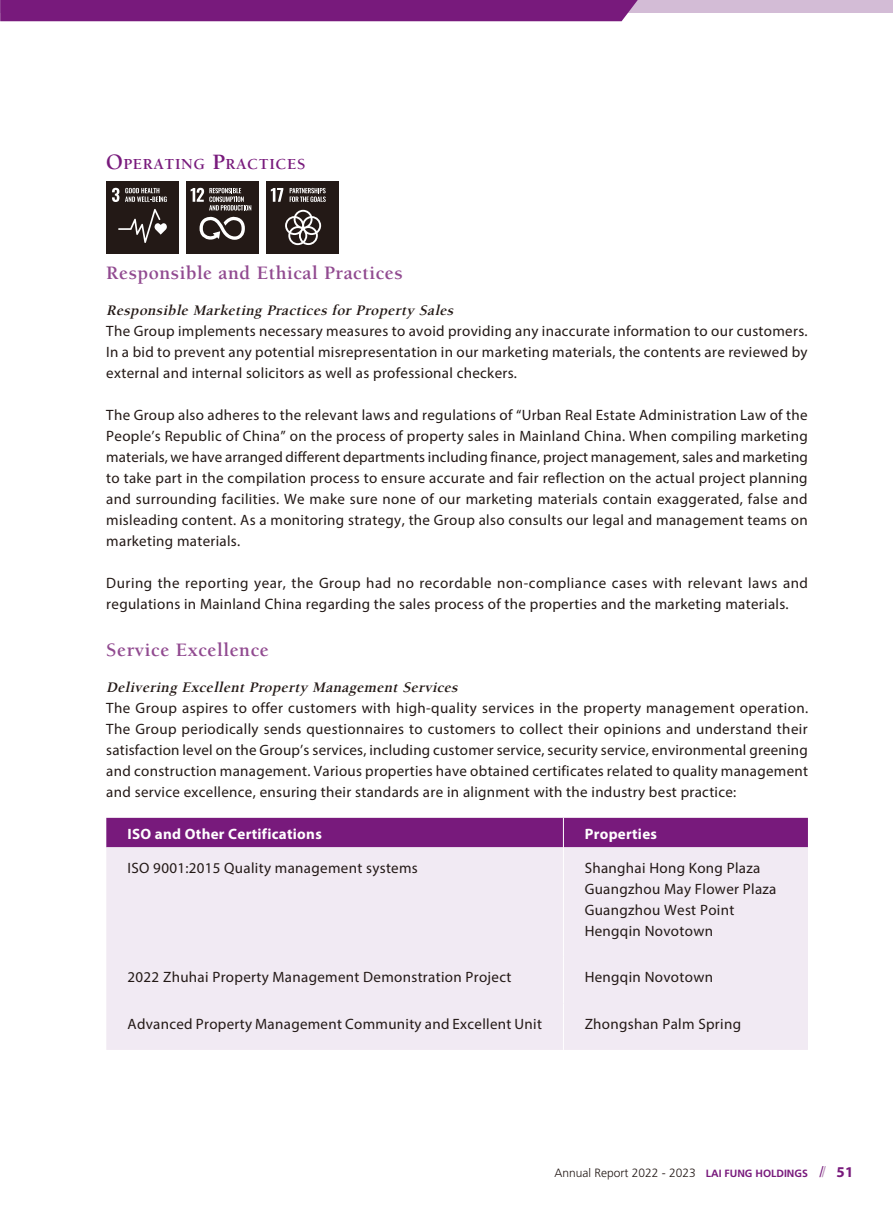
<style>
.page{position:relative;width:893px;height:1212px;background:#fff}
.page>*{position:absolute;margin:0;border:0;box-sizing:border-box;transform-origin:0 0}
.t1{font:700 19.5px "Berkeley Std";letter-spacing:.025em;color:#914a90}
.t2{font:700 15.75px "Berkeley Std";letter-spacing:.04em;color:#781a7c}
.t3{font:15px/21px "Myriad Pro";letter-spacing:.02em;color:#231916;text-align:justify}
.t4{font:italic 700 15px "Berkeley Std";color:#231916}
.t5{font:700 15px "Myriad Pro";letter-spacing:.02em;color:#fff}
.t6{font:300 12px "Frutiger LT Std";color:#231916}
.s1{font-size:22.5px}
.s2{font-weight:700;font-size:10.5px;color:#781a7c}
.s3{font-family:"M Hei HK";font-weight:700;font-size:15px;color:#781a7c}
.s4{font-family:"M Hei HK";font-weight:700;font-size:15px;color:#b78db8}
.s5{font-family:"Myriad Pro";font-weight:700;font-size:15px;color:#781a7c}
</style>
<div class="page">
<div style="left:0;top:0;width:893px;height:13px;background:#d3bcd6"></div>
<div style="left:0;top:0;width:638px;height:21px;background:#781a7c"></div>
<div style="left:106px;top:182px;width:73px;height:72px;background:#231916"></div>
<svg style="left:112px;top:188px;width:7px;height:14px"></svg>
<svg style="left:125px;top:188px;width:42px;height:14px"></svg>
<svg style="left:118px;top:209px;width:49px;height:34px"></svg>
<div style="left:186px;top:182px;width:73px;height:72px;background:#231916"></div>
<svg style="left:191px;top:188px;width:60px;height:22px"></svg>
<svg style="left:200px;top:216px;width:45px;height:24px"></svg>
<div style="left:267px;top:182px;width:72px;height:72px;background:#231916"></div>
<svg style="left:271px;top:188px;width:12px;height:14px"></svg>
<svg style="left:290px;top:188px;width:36px;height:14px"></svg>
<svg style="left:285px;top:210px;width:36px;height:35px"></svg>
<div style="left:106px;top:847px;width:702px;height:203px;background:#f1eaf3"></div>
<div style="left:106px;top:818px;width:702px;height:29px;background:#781a7c"></div>
<hr style="left:563px;top:847px;width:1px;height:110px;background:#fff">
<hr style="left:563px;top:957px;width:1px;height:46px;background:#fff">
<hr style="left:563px;top:1003px;width:1px;height:47px;background:#fff">
<p class="t2" style="left:106px;top:156px;width:201px"><span class="s1">O</span>PERATING <span class="s1">P</span>RACTICES</p>
<h1 class="t1" style="left:106px;top:263px;width:298px">Responsible and Ethical Practices</h1>
<p class="t4" style="left:106px;top:303px;width:352px">Responsible Marketing Practices for Property Sales</p>
<p class="t3" style="left:106px;top:321px;width:703px">The Group implements necessary measures to avoid providing any inaccurate information to our customers.<br>In a bid to prevent any potential misrepresentation in our marketing materials, the contents are reviewed by external and internal solicitors as well as professional checkers.</p>
<p class="t3" style="left:106px;top:405px;width:703px">The Group also adheres to the relevant laws and regulations of “Urban Real Estate Administration Law of the People’s Republic of China” on the process of property sales in Mainland China. When compiling marketing materials, we have arranged different departments including finance, project management, sales and marketing to take part in the compilation process to ensure accurate and fair reflection on the actual project planning and surrounding facilities. We make sure none of our marketing materials contain exaggerated, false and misleading content. As a monitoring strategy, the Group also consults our legal and management teams on marketing materials.</p>
<p class="t3" style="left:106px;top:573px;width:703px">During the reporting year, the Group had no recordable non-compliance cases with relevant laws and regulations in Mainland China regarding the sales process of the properties and the marketing materials.</p>
<h1 class="t1" style="left:106px;top:639px;width:164px">Service Excellence</h1>
<p class="t4" style="left:106px;top:679px;width:357px">Delivering Excellent Property Management Services</p>
<p class="t3" style="left:106px;top:697px;width:703px">The Group aspires to offer customers with high-quality services in the property management operation.<br>The Group periodically sends questionnaires to customers to collect their opinions and understand their satisfaction level on the Group’s services, including customer service, security service, environmental greening and construction management. Various properties have obtained certificates related to quality management and service excellence, ensuring their standards are in alignment with the industry best practice:</p>
<p class="t5" style="left:128px;top:824px;width:196px">ISO and Other Certifications</p>
<p class="t5" style="left:585px;top:824px;width:74px">Properties</p>
<p class="t3" style="left:128px;top:857px;width:292px">ISO 9001:2015 Quality management systems</p>
<p class="t3" style="left:585px;top:857px;width:193px;text-align:left">Shanghai Hong Kong Plaza<br>Guangzhou May Flower Plaza<br>Guangzhou West Point<br>Hengqin Novotown</p>
<p class="t3" style="left:128px;top:966px;width:385px">2022 Zhuhai Property Management Demonstration Project</p>
<p class="t3" style="left:585px;top:966px;width:130px">Hengqin Novotown</p>
<p class="t3" style="left:128px;top:1013px;width:416px">Advanced Property Management Community and Excellent Unit</p>
<p class="t3" style="left:585px;top:1013px;width:158px">Zhongshan Palm Spring</p>
<p class="t6" style="left:554px;top:1166px;width:300px">Annual Report 2022 - 2023 <span class="s2">LAI FUNG HOLDINGS</span> <span class="s3">/</span><span class="s4">/</span> <span class="s5">51</span></p>
</div>
